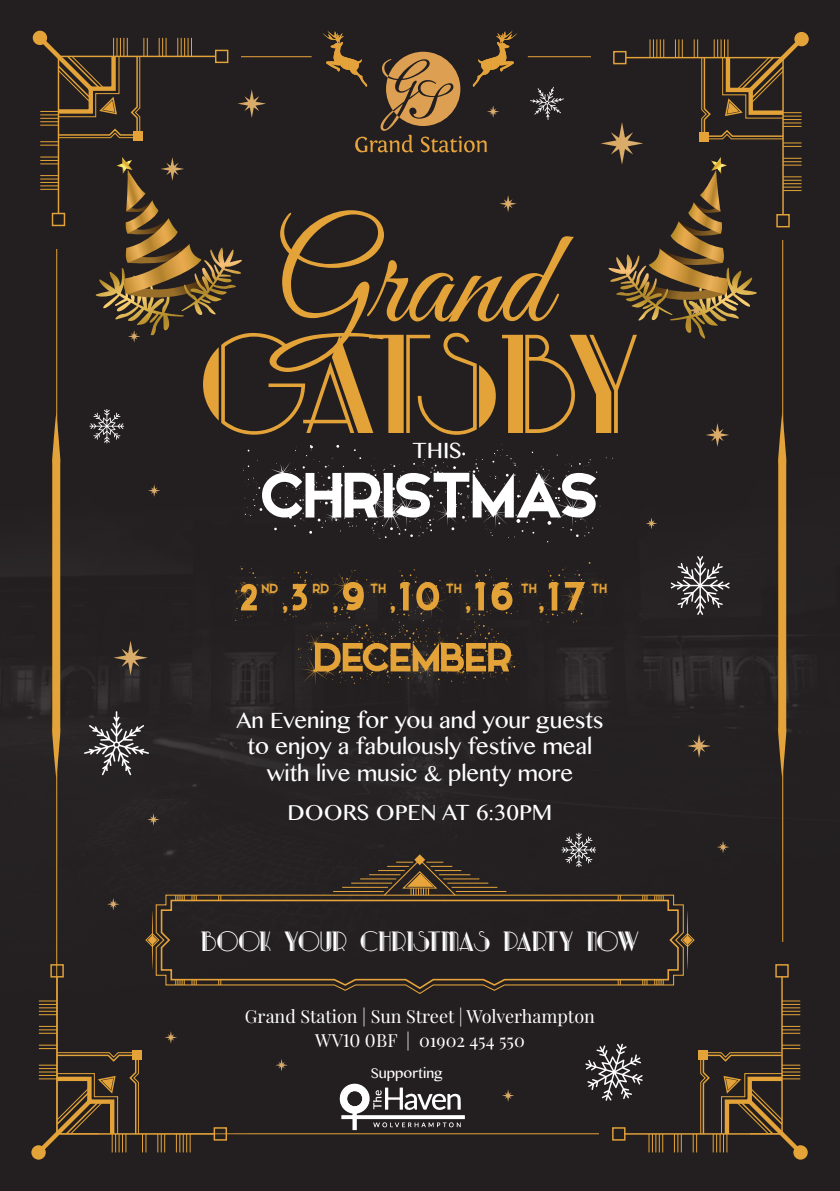
<style>
.page{position:relative;width:840px;height:1191px;background:#fff}
.page>*{position:absolute;margin:0;border:0;box-sizing:border-box;transform-origin:0 0}
.t1{font:135.6px "Great Vibes";color:#e3a339}
.t2{font:130.6px "Park Lane NF";letter-spacing:-.08em;color:#e3a339}
.t3{font:85.2px "Snowinter Free";color:#fff}
.t4{font:54.4px/61px "Snowinter Free";color:#e3a339;text-align:center}
.t5{font:26px "Park Lane NF";color:#fff}
.t6{font:22px/26.4px "Oriya MN";color:#fff;text-align:center}
.t7{font:18px "Playfair Display";color:#fff}
.t8{font:17.6px "Snowinter Free";letter-spacing:.03em;color:#e3a339;scale:.93 1}
.t9{font:14px "Oriya MN";color:#fff}
.s1{font-size:50.8px}
.s2{font-size:34px}
</style>
<div class="page">
<div style="left:0;top:0;width:839px;height:1191px;background:#231f20"></div>
<img style="left:0;top:609px;width:804px;height:301px">
<hr style="left:56px;top:56px;width:1px;height:1078px;background:#e7a43b">
<hr style="left:781px;top:56px;width:1px;height:1078px;background:#e7a43b">
<hr style="left:56px;top:1133px;width:726px;height:1px;background:#e7a43b">
<div style="left:99px;top:1089px;width:150px;height:102px;background:#231f20"></div>
<div style="left:792px;top:1145px;width:15px;height:14px;background:#e3a339;border-radius:50%"></div>
<svg style="left:33px;top:31px;width:14px;height:14px"></svg>
<hr style="left:333px;top:891px;width:50px;height:1px;background:#e6a43b">
<hr style="left:342px;top:887px;width:45px;height:1px;background:#e6a43b">
<hr style="left:351px;top:882px;width:41px;height:1px;background:#e6a43b">
<hr style="left:360px;top:878px;width:36px;height:1px;background:#e6a43b">
<hr style="left:369px;top:874px;width:31px;height:1px;background:#e6a43b">
<hr style="left:455px;top:891px;width:51px;height:1px;background:#e6a43b">
<hr style="left:451px;top:887px;width:46px;height:1px;background:#e6a43b">
<hr style="left:447px;top:882px;width:41px;height:1px;background:#e6a43b">
<hr style="left:443px;top:878px;width:36px;height:1px;background:#e6a43b">
<hr style="left:439px;top:874px;width:31px;height:1px;background:#e6a43b">
<svg style="left:378px;top:854px;width:83px;height:40px"></svg>
<svg style="left:155px;top:894px;width:529px;height:100px"></svg>
<svg style="left:228px;top:899px;width:451px;height:91px"></svg>
<svg style="left:777px;top:609px;width:9px;height:169px"></svg>
<svg style="left:52px;top:609px;width:8px;height:169px"></svg>
<img style="left:686px;top:734px;width:24px;height:24px">
<img style="left:706px;top:423px;width:22px;height:24px">
<svg style="left:646px;top:518px;width:11px;height:11px"></svg>
<img style="left:242px;top:89px;width:23px;height:29px">
<img style="left:113px;top:640px;width:34px;height:35px">
<img style="left:500px;top:195px;width:16px;height:17px">
<svg style="left:502px;top:1089px;width:12px;height:12px"></svg>
<svg style="left:716px;top:840px;width:12px;height:13px"></svg>
<svg style="left:148px;top:484px;width:12px;height:13px"></svg>
<svg style="left:147px;top:813px;width:12px;height:13px"></svg>
<svg style="left:275px;top:1059px;width:12px;height:12px"></svg>
<svg style="left:32px;top:895px;width:196px;height:263px"></svg>
<svg style="left:670px;top:556px;width:59px;height:59px"></svg>
<svg style="left:89px;top:409px;width:35px;height:34px"></svg>
<svg style="left:561px;top:832px;width:34px;height:35px"></svg>
<svg style="left:585px;top:910px;width:221px;height:248px"></svg>
<svg style="left:84px;top:711px;width:65px;height:64px"></svg>
<svg style="left:530px;top:87px;width:33px;height:33px"></svg>
<svg style="left:606px;top:33px;width:201px;height:305px"></svg>
<svg style="left:34px;top:32px;width:208px;height:311px"></svg>
<svg style="left:323px;top:31px;width:194px;height:121px"></svg>
<svg style="left:339px;top:1083px;width:125px;height:47px"></svg>
<p class="t1" style="left:276px;top:206px;width:274px">Grand</p>
<p class="t2" style="left:200px;top:313px;width:441px">GATSBY</p>
<p class="t6" style="left:412px;top:437px;width:50px">THIS</p>
<p class="t3" style="left:260px;top:433px;width:338px">CHRISTMAS</p>
<p class="t4" style="left:240px;top:564px;width:347px"><span class="s1">2</span> <span class="s2">,</span><span class="s1">3</span> <span class="s2">,</span>9 <span class="s2">,</span>10 <span class="s2">,</span>16 <span class="s2">,</span>17<br>DECEMBER</p>
<p class="t8" style="left:262px;top:575px;width:30px">ND</p>
<p class="t8" style="left:312px;top:575px;width:30px">RD</p>
<p class="t8" style="left:370px;top:575px;width:18px">TH</p>
<p class="t8" style="left:446px;top:575px;width:18px">TH</p>
<p class="t8" style="left:521px;top:575px;width:18px">TH</p>
<p class="t8" style="left:591px;top:575px;width:18px">TH</p>
<p class="t6" style="left:236px;top:707px;width:368px">An Evening for you and your guests to enjoy a fabulously festive meal</p>
<p class="t6" style="left:266px;top:760px;width:308px">with live music &amp; plenty more</p>
<p class="t6" style="left:287px;top:798px;width:266px">DOORS OPEN AT 6:30PM</p>
<p class="t5" style="left:201px;top:927px;width:439px">BOOK YOUR CHRISTMAS PARTY NOW</p>
<p class="t7" style="left:245px;top:1005px;width:351px">Grand Station | Sun Street | Wolverhampton</p>
<p class="t7" style="left:315px;top:1029px;width:211px">WV10 0BF | 01902 454 550</p>
<p class="t9" style="left:371px;top:1064px;width:73px">Supporting</p>
</div>
